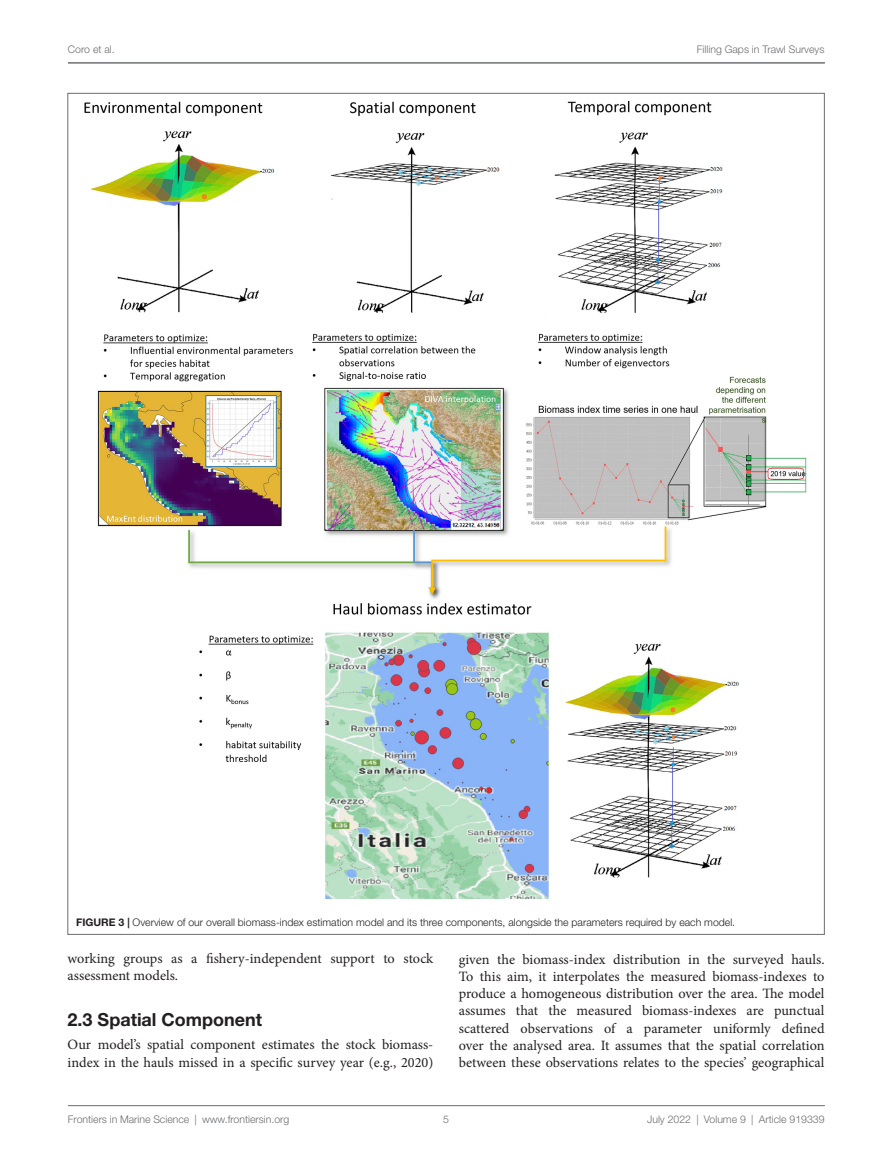
<style>
.page{position:relative;width:893px;height:1170px;background:#fff}
.page>*{position:absolute;margin:0;border:0;box-sizing:border-box;transform-origin:0 0}
.SecHeadB{font:700 18px "Helvetica Neue LT Std";color:#231f20}
.Para{font:14.25px/17.2px "Minion Pro";color:#231f20}
.ParaIndent{font:14.25px/17.2px "Minion Pro";letter-spacing:-.005em;color:#231f20}
.FigCaption{font:300 10.5px "Helvetica Neue LT Std";color:#231f20}
.t1{font:300 10.5px "Helvetica Neue LT Std";color:#6c6d70}
.s1{font-weight:700}
</style>
<div class="page">
<hr style="left:68px;top:1105px;width:757px;height:1px;background:#6c6d70">
<hr style="left:68px;top:63px;width:757px;height:1px;background:#6c6d70">
<img style="left:85px;top:102px;width:722px;height:796px">
<p class="t1" style="left:68px;top:43px;width:48px">Coro et al.</p>
<p class="t1" style="left:697px;top:43px;width:129px">Filling Gaps in Trawl Surveys</p>
<p class="FigCaption" style="left:76px;top:915px;width:660px"><span class="s1">FIGURE 3 |</span> Overview of our overall biomass-index estimation model and its three components, alongside the parameters required by each model.</p>
<p class="ParaIndent" style="left:68px;top:949px;width:367px">working groups as a fishery-independent support to stock assessment models.</p>
<p class="SecHeadB" style="left:68px;top:1008px;width:196px">2.3 Spatial Component</p>
<p class="Para" style="left:68px;top:1036px;width:367px">Our model’s spatial component estimates the stock biomass&shy;index in the hauls missed in a specific survey year (e.g., 2020)</p>
<p class="Para" style="left:459px;top:950px;width:367px;text-align:justify">given the biomass-index distribution in the surveyed hauls.<br>To this aim, it interpolates the measured biomass-indexes to produce a homogeneous distribution over the area. The model assumes that the measured biomass-indexes are punctual scattered observations of a parameter uniformly defined over the analysed area. It assumes that the spatial correlation between these observations relates to the species’ geographical</p>
<p class="t1" style="left:68px;top:1112px;width:223px">Frontiers in Marine Science | www.frontiersin.org</p>
<p class="t1" style="left:443px;top:1112px;width:7px">5</p>
<p class="t1" style="left:647px;top:1112px;width:179px">July 2022 | Volume 9 | Article 919339</p>
</div>
